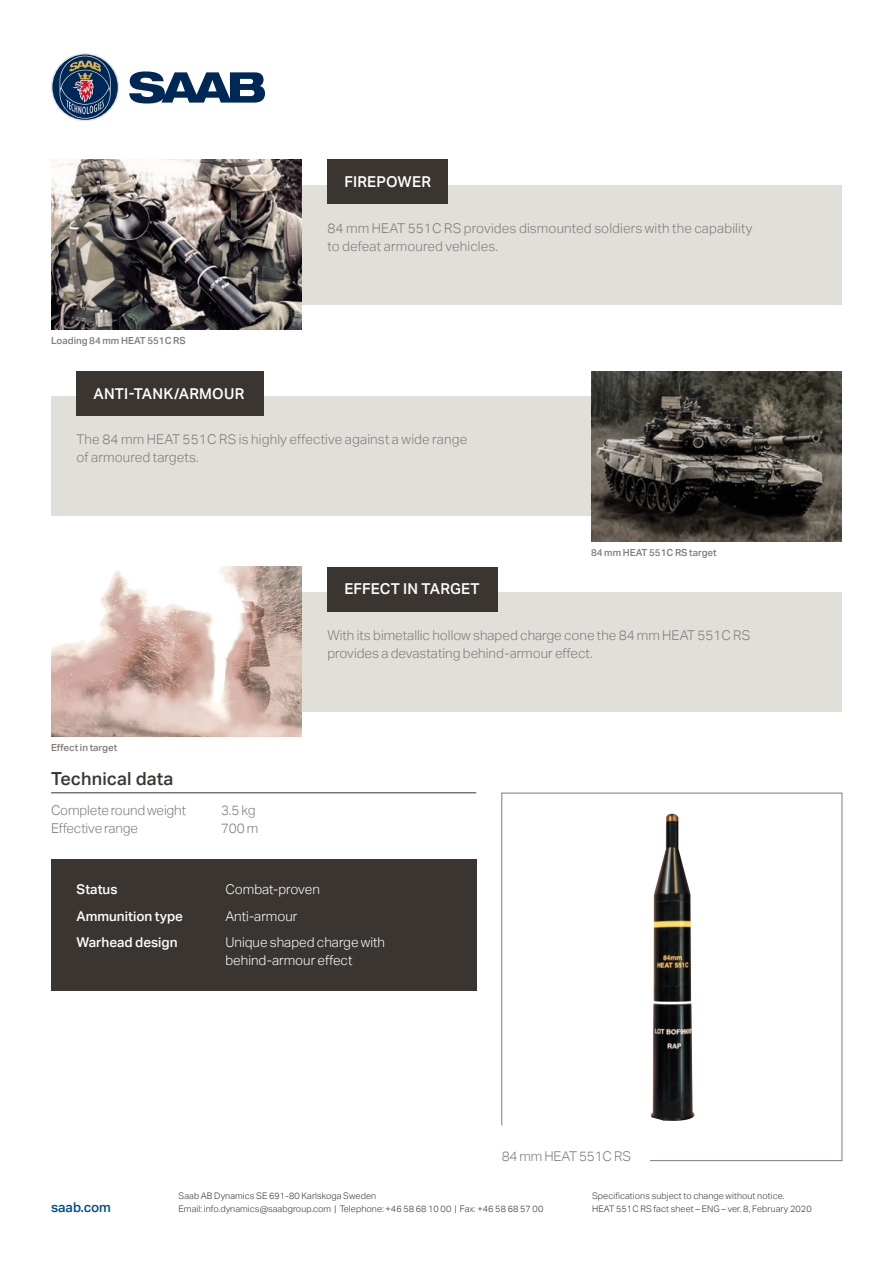
<style>
.page{position:relative;width:893px;height:1263px;background:#fff}
.page>*{position:absolute;margin:0;border:0;box-sizing:border-box;transform-origin:0 0}
.t1{font:500 18px "Aktiv Grotesk";letter-spacing:.005em;color:#3a3531}
.t2{font:500 15px "Aktiv Grotesk";letter-spacing:.015em;color:#fff}
.t3{font:300 13.5px/18px "Aktiv Grotesk";color:#817b79}
.t4{font:300 13.5px/18px "Aktiv Grotesk";color:#fff}
.t5{font:500 13.5px "Aktiv Grotesk";color:#fff}
.t6{font:500 13.5px "Aktiv Grotesk";color:#004d8c}
.t7{font:500 9.75px "Aktiv Grotesk";color:#817b79}
.t8{font:300 9px/13.2px "Aktiv Grotesk";letter-spacing:.01em;color:#3a3531}
</style>
<div class="page">
<svg style="left:51px;top:53px;width:68px;height:68px"></svg>
<svg style="left:52px;top:54px;width:66px;height:66px"></svg>
<svg style="left:60px;top:56px;width:51px;height:63px;background:#4c5d76"></svg>
<svg style="left:129px;top:71px;width:136px;height:33px"></svg>
<div style="left:51px;top:396px;width:765px;height:120px;background:#e0dfda"></div>
<img style="left:591px;top:371px;width:251px;height:170px">
<div style="left:77px;top:371px;width:187px;height:45px;background:#3a3531"></div>
<div style="left:77px;top:185px;width:765px;height:119px;background:#e0dfda"></div>
<img style="left:51px;top:159px;width:251px;height:171px">
<div style="left:327px;top:159px;width:121px;height:45px;background:#3a3531"></div>
<div style="left:77px;top:592px;width:765px;height:119px;background:#e0dfda"></div>
<img style="left:51px;top:567px;width:251px;height:170px">
<div style="left:327px;top:567px;width:170px;height:44px;background:#3a3531"></div>
<div style="left:51px;top:859px;width:425px;height:132px;background:#3a3531"></div>
<hr style="left:51px;top:792px;width:425px;height:1px;background:#3a3531">
<svg style="left:501px;top:792px;width:342px;height:369px"></svg>
<img style="left:651px;top:814px;width:44px;height:307px">
<p class="t2" style="left:344px;top:173px;width:88px">FIREPOWER</p>
<p class="t7" style="left:51px;top:335px;width:136px">Loading 84 mm HEAT 551C RS</p>
<p class="t2" style="left:94px;top:385px;width:152px">ANTI-TANK/ARMOUR</p>
<p class="t3" style="left:327px;top:219px;width:427px">84 mm HEAT 551C RS provides dismounted soldiers with the capability to defeat armoured vehicles.</p>
<p class="t3" style="left:77px;top:431px;width:392px">The 84 mm HEAT 551C RS is highly effective against a wide range of armoured targets.</p>
<p class="t2" style="left:344px;top:580px;width:137px">EFFECT IN TARGET</p>
<p class="t7" style="left:591px;top:546px;width:127px">84 mm HEAT 551C RS target</p>
<p class="t7" style="left:51px;top:742px;width:68px">Effect in target</p>
<h1 class="t1" style="left:51px;top:768px;width:124px">Technical data</h1>
<p class="t3" style="left:51px;top:802px;width:137px">Complete round weight</p>
<p class="t3" style="left:221px;top:802px;width:36px">3.5 kg</p>
<p class="t3" style="left:51px;top:820px;width:89px">Effective range</p>
<p class="t3" style="left:221px;top:820px;width:39px">700 m</p>
<p class="t3" style="left:327px;top:626px;width:424px">With its bimetallic hollow shaped charge cone the 84 mm HEAT 551C RS provides a devastating behind-armour effect.</p>
<p class="t5" style="left:77px;top:881px;width:42px">Status</p>
<p class="t4" style="left:225px;top:880px;width:96px">Combat-proven</p>
<p class="t5" style="left:77px;top:908px;width:108px">Ammunition type</p>
<p class="t4" style="left:225px;top:907px;width:74px">Anti-armour</p>
<p class="t5" style="left:77px;top:934px;width:103px">Warhead design</p>
<p class="t4" style="left:225px;top:933px;width:161px">Unique shaped charge with behind-armour effect</p>
<p class="t3" style="left:502px;top:1147px;width:131px">84 mm HEAT 551C RS</p>
<p class="t6" style="left:51px;top:1199px;width:62px">saab.com</p>
<p class="t8" style="left:592px;top:1189px;width:221px">Specifications subject to change without notice.<br>HEAT 551C RS fact sheet – ENG – ver. 8, February 2020</p>
<p class="t8" style="left:179px;top:1189px;width:366px">Saab AB Dynamics SE 691-80 Karlskoga Sweden<br>Email: info.dynamics@saabgroup.com | Telephone: +46 58 68 10 00 | Fax: +46 58 68 57 00</p>
</div>
